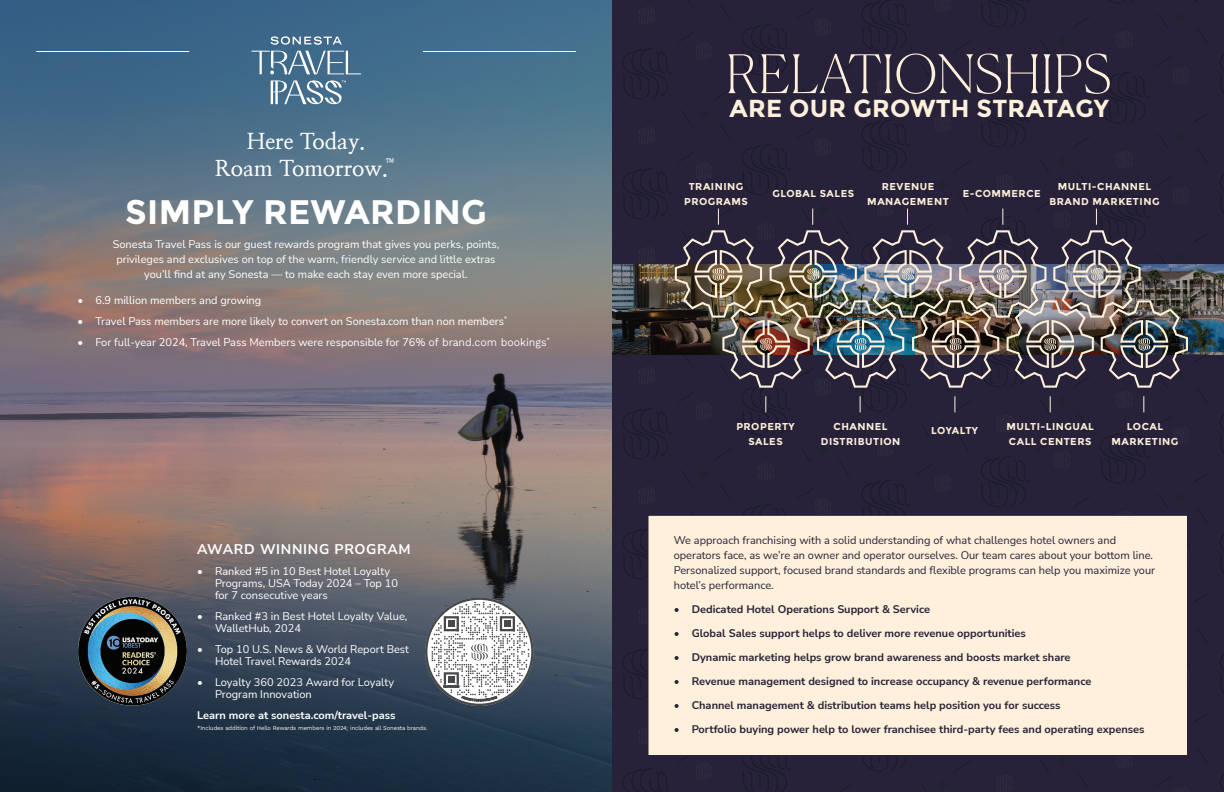
<style>
.page{position:relative;width:1224px;height:792px;background:#fff}
.page>*{position:absolute;margin:0;border:0;box-sizing:border-box;transform-origin:0 0}
.t1{font:100 53px "Canela LC";color:#fef0da}
.t2{font:700 34px "Montserrat";letter-spacing:.01em;color:#fff}
.t3{font:700 24.6px "Montserrat";letter-spacing:.01em;color:#fef0da}
.t4{font:700 22px/26.4px "Nanum Myeongjo";color:#fff;text-align:center}
.t5{font:700 14px "Nunito Sans";letter-spacing:.05em;color:#fff}
.t6{font:11px/12px "Nunito Sans";color:#fff}
.t7{font:700 11px "Nunito Sans";color:#272239}
.t8{font:11px/15px "Nunito Sans";color:#272239}
.t9{font:700 11px "Nunito Sans";color:#fff}
.t10{font:700 10px/15px "Montserrat";letter-spacing:.05em;color:#fef0da;text-align:center}
.t11{font:700 10px "Montserrat";letter-spacing:.03em;color:#fef0da}
.t12{font:6px "Kantumruy Pro";letter-spacing:-.01em;color:#fff}
.s1{font-family:"Kantumruy Pro"}
</style>
<div class="page">
<div style="left:612px;top:0;width:612px;height:792px;background:#272239"></div>
<img style="left:612px;top:264px;width:612px;height:91px">
<svg style="left:0;top:0;width:612px;height:792px;background:#636974"></svg>
<div style="left:648px;top:515px;width:540px;height:241px;background:#fef0da;border:1px solid #272239"></div>
<svg style="left:765px;top:396px;width:1px;height:16px"></svg>
<svg style="left:860px;top:396px;width:1px;height:16px"></svg>
<svg style="left:954px;top:396px;width:1px;height:16px"></svg>
<svg style="left:1050px;top:396px;width:1px;height:16px"></svg>
<img style="left:675px;top:209px;width:513px;height:179px">
<svg style="left:1143px;top:396px;width:1px;height:16px"></svg>
<hr style="left:36px;top:51px;width:153px;height:1px;background:#fff">
<hr style="left:423px;top:51px;width:153px;height:1px;background:#fff">
<svg style="left:432px;top:602px;width:97px;height:103px"></svg>
<svg style="left:426px;top:599px;width:106px;height:106px"></svg>
<div style="left:425px;top:597px;width:109px;height:109px;border:2px solid #46484b;border-radius:50%"></div>
<svg style="left:271px;top:36px;width:71px;height:9px"></svg>
<svg style="left:252px;top:51px;width:109px;height:23px;background:#6688a2"></svg>
<svg style="left:271px;top:80px;width:75px;height:24px"></svg>
<img style="left:50px;top:593px;width:164px;height:117px">
<h3 class="t4" style="left:215px;top:128px;width:184px">Here Today.<br>Roam Tomorrow.<sup>™</sup></h3>
<h2 class="t2" style="left:125px;top:192px;width:363px">SIMPLY REWARDING</h2>
<p class="t6" style="left:113px;top:236px;width:388px;line-height:15px;text-align:center">Sonesta Travel Pass is our guest rewards program that gives you perks, points, privileges and exclusives on top of the warm, friendly service and little extras you’ll find at any Sonesta — to make each stay even more special.</p>
<p class="t6" style="left:77px;top:294px;width:185px">• 6.9 million members and growing</p>
<p class="t6" style="left:77px;top:315px;width:431px">• Travel Pass members are more likely to convert on Sonesta.com than non members<sup>*</sup></p>
<p class="t6" style="left:77px;top:336px;width:474px">• For full-year 2024, Travel Pass Members were responsible for 76% <span class="s1">of brand.com bookings</span><sup>*</sup></p>
<p class="t5" style="left:197px;top:539px;width:215px">AWARD WINNING PROGRAM</p>
<p class="t6" style="left:215px;top:565px;width:185px;text-indent:-18px">• Ranked #5 in 10 Best Hotel Loyalty<br>Programs, USA Today 2024 – Top 10 for 7 consecutive years</p>
<p class="t6" style="left:215px;top:610px;width:194px;text-indent:-18px">• Ranked #3 in Best Hotel Loyalty Value,<br>WalletHub, 2024</p>
<p class="t6" style="left:215px;top:643px;width:196px;text-indent:-18px">• Top 10 U.S. News &amp; World Report Best<br>Hotel Travel Rewards 2024</p>
<p class="t6" style="left:215px;top:676px;width:181px;text-indent:-18px">• Loyalty 360 2023 Award for Loyalty<br>Program Innovation</p>
<p class="t9" style="left:197px;top:708px;width:200px">Learn more at sonesta.com/travel-pass</p>
<p class="t12" style="left:197px;top:725px;width:232px">*Includes addition of Hello Rewards members in 2024; includes all Sonesta brands.</p>
<h1 class="t1" style="left:726px;top:32px;width:387px">RELATIONSHIPS</h1>
<h3 class="t3" style="left:730px;top:93px;width:381px">ARE OUR GROWTH STRATAGY</h3>
<p class="t10" style="left:684px;top:179px;width:65px">TRAINING<br>PROGRAMS</p>
<p class="t10" style="left:773px;top:186px;width:83px">GLOBAL SALES</p>
<p class="t10" style="left:867px;top:179px;width:83px">REVENUE<br>MANAGEMENT</p>
<p class="t10" style="left:963px;top:186px;width:80px">E-COMMERCE</p>
<p class="t10" style="left:1049px;top:179px;width:112px">MULTI-CHANNEL<br>BRAND MARKETING</p>
<p class="t10" style="left:736px;top:419px;width:60px">PROPERTY<br>SALES</p>
<p class="t10" style="left:821px;top:419px;width:81px">CHANNEL<br>DISTRIBUTION</p>
<p class="t11" style="left:931px;top:424px;width:48px">LOYALTY</p>
<p class="t10" style="left:1007px;top:419px;width:89px;text-align:left">MULTI-LINGUAL<br>CALL CENTERS</p>
<p class="t10" style="left:1112px;top:419px;width:68px">LOCAL<br>MARKETING</p>
<p class="t8" style="left:674px;top:533px;width:483px">We approach franchising with a solid understanding of what challenges hotel owners and operators face, as we’re an owner and operator ourselves. Our team cares about your bottom line.<br>Personalized support, focused brand standards and flexible programs can help you maximize your hotel’s performance.</p>
<p class="t7" style="left:674px;top:602px;width:258px">• Dedicated Hotel Operations Support &amp; Service</p>
<p class="t7" style="left:674px;top:626px;width:354px">• Global Sales support helps to deliver more revenue opportunities</p>
<p class="t7" style="left:674px;top:650px;width:398px">• Dynamic marketing helps grow brand awareness and boosts market share</p>
<p class="t7" style="left:674px;top:674px;width:419px">• Revenue management designed to increase occupancy &amp; revenue performance</p>
<p class="t7" style="left:674px;top:698px;width:388px">• Channel management &amp; distribution teams help position you for success</p>
<p class="t7" style="left:674px;top:722px;width:472px">• Portfolio buying power help to lower franchisee third-party fees and operating expenses</p>
</div>
